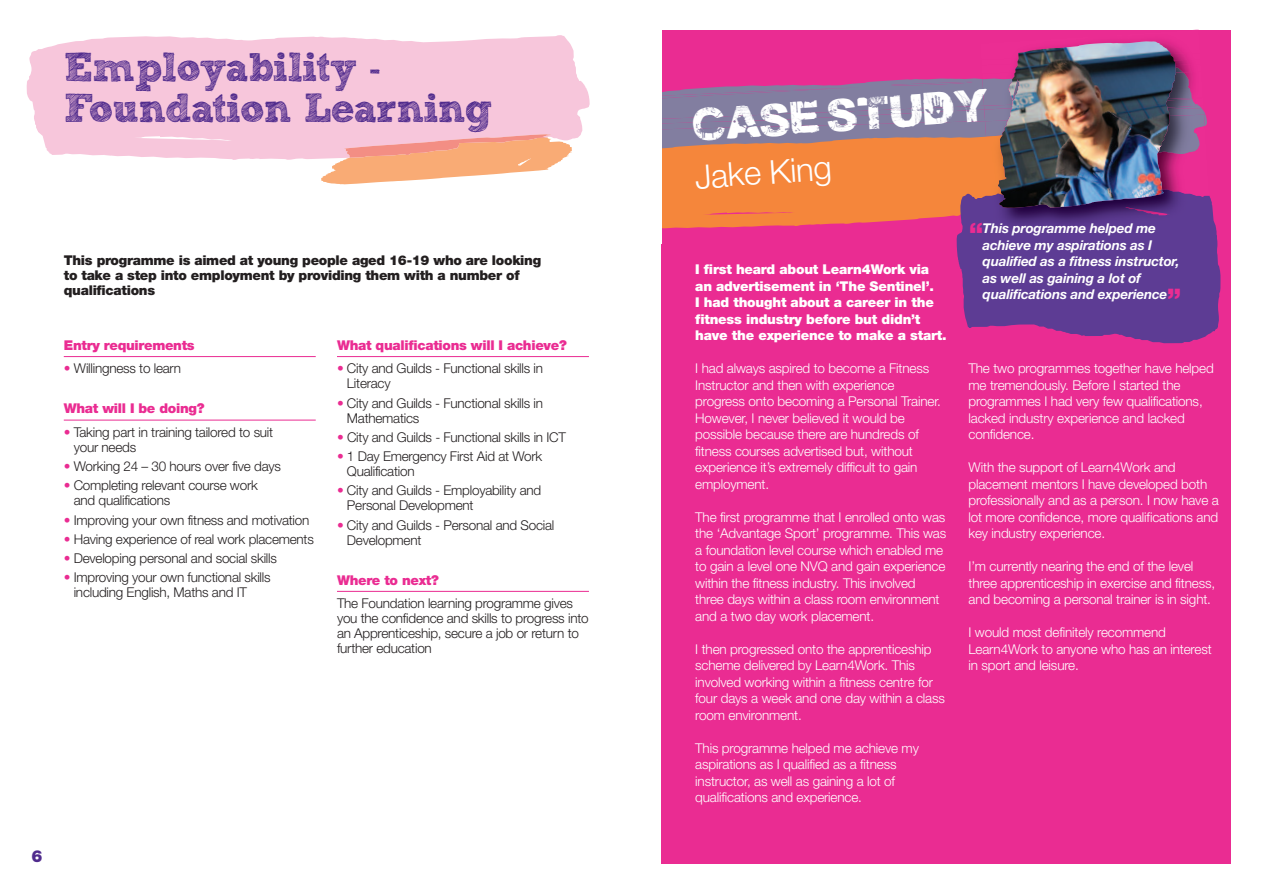
<style>
.page{position:relative;width:1263px;height:893px;background:#fff}
.page>*{position:absolute;margin:0;border:0;box-sizing:border-box;transform-origin:0 0}
.t1{font:40.5px/40.5px "Sketch Rockwell";letter-spacing:-.025em;color:#502b8d}
.t2{font:39px "Damned Deluxe";color:#fff}
.t3{font:300 33px "Helvetica Neue";color:#fff}
.t4{font:900 16.5px "Helvetica Neue";color:#502b8d}
.t5{font:300 13.5px/16.5px "Helvetica Neue";letter-spacing:-.01em;color:#fff}
.t6{font:300 13.5px/15px "Helvetica Neue";letter-spacing:-.02em;color:#231f20}
.t7{font:900 13.5px/16.5px "Helvetica Neue";letter-spacing:-.015em;color:#fff}
.t8{font:italic 700 13.5px/16.5px "Helvetica Neue";letter-spacing:-.01em;color:#fff}
.t9{font:900 13.5px/15px "Helvetica Neue";letter-spacing:-.02em;color:#231f20}
.t10{font:900 13.5px "Helvetica Neue";letter-spacing:-.02em;color:#ea2c92}
.s1{color:#ea2c92}
.s2{font-weight:900;font-style:normal;font-size:27px;color:#ea2c92}
</style>
<div class="page">
<div style="left:661px;top:30px;width:570px;height:833px;background:#ea2c92"></div>
<hr style="left:64px;top:356px;width:252px;height:1px;background:#ea2c92">
<hr style="left:64px;top:420px;width:252px;height:1px;background:#ea2c92">
<hr style="left:337px;top:356px;width:252px;height:1px;background:#ea2c92">
<hr style="left:337px;top:591px;width:252px;height:1px;background:#ea2c92">
<svg style="left:27px;top:35px;width:562px;height:125px;background:#f7cade"></svg>
<svg style="left:321px;top:134px;width:251px;height:50px"></svg>
<img style="left:1176px;top:64px;width:15px;height:3px">
<svg style="left:661px;top:67px;width:559px;height:276px"></svg>
<img style="left:998px;top:41px;width:178px;height:167px">
<h1 class="t1" style="left:64px;top:51px;width:430px">Employability -<br>Foundation Learning</h1>
<p class="t9" style="left:64px;top:254px;width:479px">This programme is aimed at young people aged 16-19 who are looking to take a step into employment by providing them with a number of qualifications</p>
<p class="t10" style="left:64px;top:340px;width:132px">Entry requirements</p>
<p class="t6" style="left:64px;top:362px;width:119px"><span class="s1">•</span> Willingness to learn</p>
<p class="t10" style="left:64px;top:404px;width:142px">What will I be doing?</p>
<p class="t6" style="left:74px;top:426px;width:201px;text-indent:-10px"><span class="s1">•</span> Taking part in training tailored to suit your needs</p>
<p class="t6" style="left:64px;top:460px;width:219px"><span class="s1">•</span> Working 24 – 30 hours over five days</p>
<p class="t6" style="left:74px;top:479px;width:186px;text-indent:-10px"><span class="s1">•</span> Completing relevant course work and qualifications</p>
<p class="t6" style="left:64px;top:514px;width:247px"><span class="s1">•</span> Improving your own fitness and motivation</p>
<p class="t6" style="left:64px;top:533px;width:252px"><span class="s1">•</span> Having experience of real work placements</p>
<p class="t6" style="left:64px;top:552px;width:215px"><span class="s1">•</span> Developing personal and social skills</p>
<p class="t6" style="left:74px;top:571px;width:198px;text-indent:-10px"><span class="s1">•</span> Improving your own functional skills including English, Maths and IT</p>
<p class="t10" style="left:337px;top:340px;width:231px">What qualifications will I achieve?</p>
<p class="t6" style="left:347px;top:362px;width:198px;text-indent:-10px"><span class="s1">•</span> City and Guilds - Functional skills in<br>Literacy</p>
<p class="t6" style="left:347px;top:397px;width:198px;text-indent:-10px"><span class="s1">•</span> City and Guilds - Functional skills in<br>Mathematics</p>
<p class="t6" style="left:337px;top:431px;width:230px"><span class="s1">•</span> City and Guilds - Functional skills in ICT</p>
<p class="t6" style="left:347px;top:450px;width:197px;text-indent:-10px"><span class="s1">•</span> 1 Day Emergency First Aid at Work<br>Qualification</p>
<p class="t6" style="left:347px;top:484px;width:196px;text-indent:-10px"><span class="s1">•</span> City and Guilds - Employability and<br>Personal Development</p>
<p class="t6" style="left:347px;top:519px;width:209px;text-indent:-10px"><span class="s1">•</span> City and Guilds - Personal and Social<br>Development</p>
<p class="t10" style="left:337px;top:575px;width:103px">Where to next?</p>
<p class="t6" style="left:337px;top:597px;width:253px">The Foundation learning programme gives you the confidence and skills to progress into an Apprenticeship, secure a job or return to further education</p>
<p class="t4" style="left:32px;top:850px;width:13px">6</p>
<h2 class="t2" style="left:690px;top:106px;width:301px;rotate:-4deg">CASE Study</h2>
<h3 class="t3" style="left:694px;top:165px;width:138px;rotate:-4deg">Jake King</h3>
<p class="t7" style="left:695px;top:262px;width:253px">I first heard about Learn4Work via an advertisement in ‘The Sentinel’.<br>I had thought about a career in the fitness industry before but didn’t have the experience to make a start.</p>
<p class="t5" style="left:695px;top:362px;width:247px">I had always aspired to become a Fitness Instructor and then with experience progress onto becoming a Personal Trainer.<br>However, I never believed it would be possible because there are hundreds of fitness courses advertised but, without experience it’s extremely difficult to gain employment.</p>
<p class="t5" style="left:695px;top:510px;width:253px">The first programme that I enrolled onto was the ‘Advantage Sport’ programme. This was a foundation level course which enabled me to gain a level one NVQ and gain experience within the fitness industry. This involved three days within a class room environment and a two day work placement.</p>
<p class="t5" style="left:695px;top:642px;width:251px">I then progressed onto the apprenticeship scheme delivered by Learn4Work. This involved working within a fitness centre for four days a week and one day within a class room environment.</p>
<p class="t5" style="left:695px;top:741px;width:225px">This programme helped me achieve my aspirations as I qualified as a fitness instructor, as well as gaining a lot of qualifications and experience.</p>
<p class="t8" style="left:982px;top:222px;width:200px;text-indent:-14px"><span class="s2">“</span>This programme helped me achieve my aspirations as I qualified as a fitness instructor, as well as gaining a lot of qualifications and experience<span class="s2">”</span></p>
<p class="t5" style="left:968px;top:362px;width:247px">The two programmes together have helped me tremendously. Before I started the programmes I had very few qualifications, lacked industry experience and lacked confidence.</p>
<p class="t5" style="left:968px;top:461px;width:252px">With the support of Learn4Work and placement mentors I have developed both professionally and as a person. I now have a lot more confidence, more qualifications and key industry experience.</p>
<p class="t5" style="left:968px;top:560px;width:248px">I’m currently nearing the end of the level three apprenticeship in exercise and fitness, and becoming a personal trainer is in sight.</p>
<p class="t5" style="left:968px;top:626px;width:245px">I would most definitely recommend<br>Learn4Work to anyone who has an interest in sport and leisure.</p>
</div>
